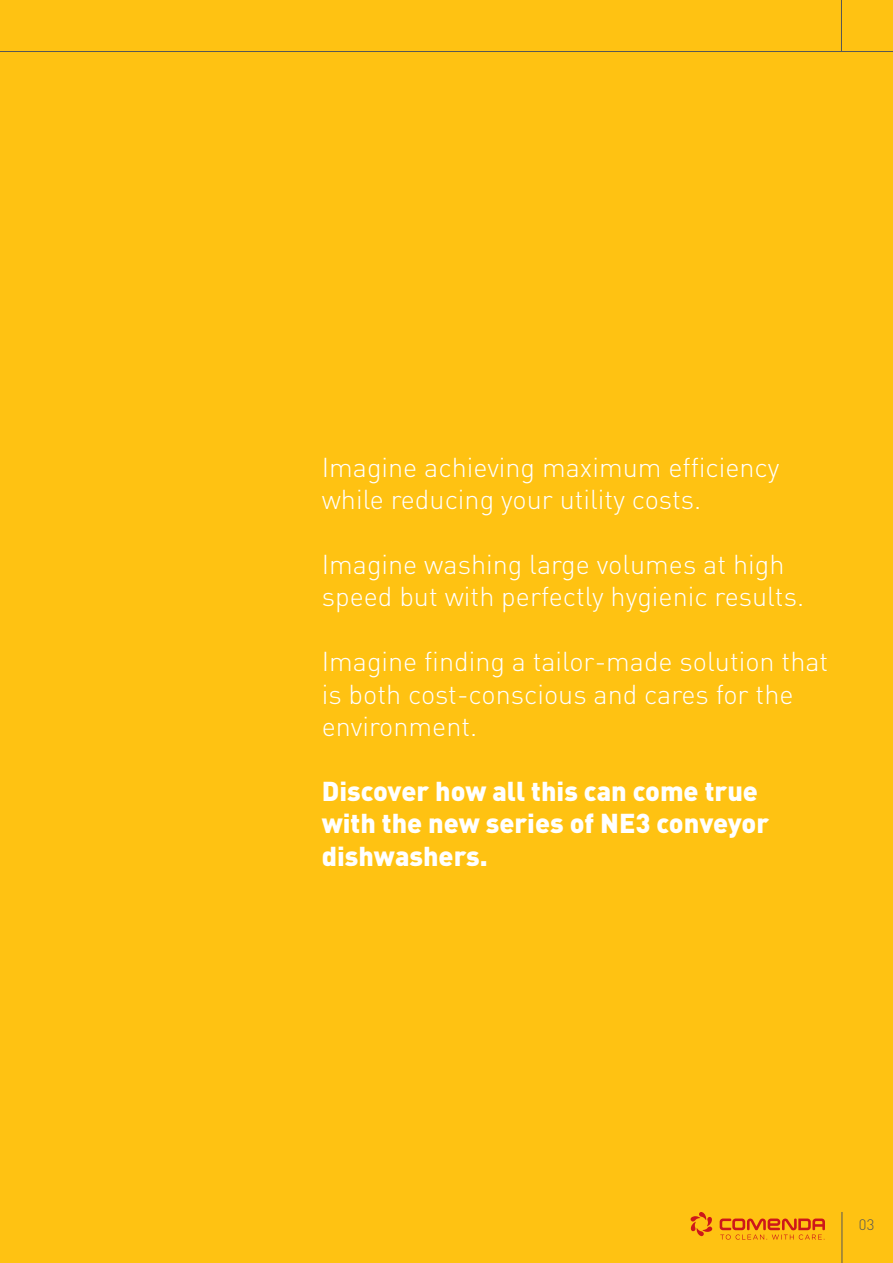
<style>
.page{position:relative;width:893px;height:1263px;background:#ffc212}
.page>*{position:absolute;margin:0;border:0;box-sizing:border-box;transform-origin:0 0}
.t1{font:300 27px/32.4px "DIN";color:#fff}
.t2{font:900 27px/32.4px "DIN";color:#fff}
.t3{font:300 15px "DIN";color:#575756}
</style>
<div class="page">
<hr style="left:841px;top:1212px;width:1px;height:51px;background:#575756">
<hr style="left:841px;top:0;width:1px;height:51px;background:#575756">
<hr style="left:0;top:51px;width:893px;height:1px;background:#575756">
<svg style="left:691px;top:1212px;width:21px;height:24px"></svg>
<svg style="left:720px;top:1218px;width:105px;height:22px"></svg>
<p class="t1" style="left:322px;top:451px;width:459px">Imagine achieving maximum efficiency while reducing your utility costs.</p>
<p class="t1" style="left:322px;top:548px;width:484px">Imagine washing large volumes at high speed but with perfectly hygienic results.</p>
<p class="t1" style="left:322px;top:645px;width:508px">Imagine finding a tailor-made solution that is both cost-conscious and cares for the environment.</p>
<p class="t2" style="left:322px;top:773px;width:449px">Discover how all this can come true with the new series of NE3 conveyor dishwashers.</p>
<p class="t3" style="left:859px;top:1215px;width:17px">03</p>
</div>
